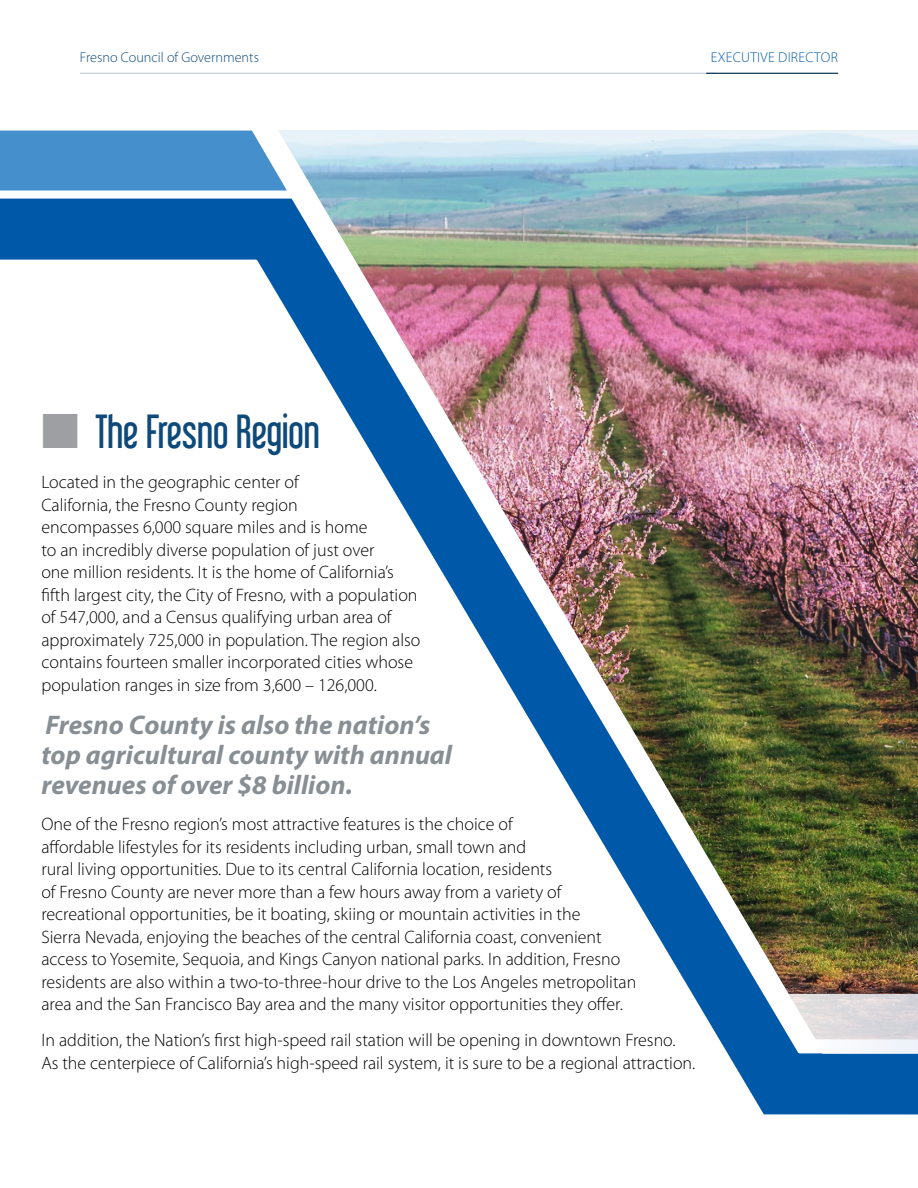
<style>
.page{position:relative;width:918px;height:1188px;background:#fff}
.page>*{position:absolute;margin:0;border:0;box-sizing:border-box;transform-origin:0 0}
.t1{font:42px "Libel Suit";color:#0d497b}
.t2{font:italic 700 27px/30px "Myriad Pro";color:#888f94}
.t3{font:300 18px/22.5px "Myriad Pro";color:#000}
.t4{font:300 14.25px "Myriad Pro";color:#0d497b}
.t5{font:300 14.25px "Myriad Pro";letter-spacing:.02em;color:#0058a9}
.s1{color:#9d9fa2}
</style>
<div class="page">
<hr style="left:80px;top:73px;width:636px;height:1px;background:#cacdd5">
<hr style="left:706px;top:73px;width:132px;height:1px;background:#003151">
<img style="left:0;top:168px;width:918px;height:947px">
<svg style="left:788px;top:994px;width:130px;height:60px"></svg>
<svg style="left:0;top:131px;width:287px;height:60px;background:#5196d0"></svg>
<p class="t4" style="left:80px;top:49px;width:181px">Fresno Council of Governments</p>
<p class="t5" style="left:711px;top:49px;width:128px">EXECUTIVE DIRECTOR</p>
<h1 class="t1" style="left:41px;top:406px;width:280px"><span class="s1">■</span> The Fresno Region</h1>
<p class="t3" style="left:41px;top:471px;width:381px">Located in the geographic center of<br>California, the Fresno County region<br>encompasses 6,000 square miles and is home<br>to an incredibly diverse population of just over<br>one million residents. It is the home of California’s fifth largest city, the City of Fresno, with a population of 547,000, and a Census qualifying urban area of approximately 725,000 in population. The region also contains fourteen smaller incorporated cities whose population ranges in size from 3,600 – 126,000.</p>
<h2 class="t2" style="left:41px;top:709px;width:412px">Fresno County is also the nation’s top agricultural county with annual revenues of over $8 billion.</h2>
<p class="t3" style="left:41px;top:813px;width:597px">One of the Fresno region’s most attractive features is the choice of<br>affordable lifestyles for its residents including urban, small town and<br>rural living opportunities. Due to its central California location, residents<br>of Fresno County are never more than a few hours away from a variety of recreational opportunities, be it boating, skiing or mountain activities in the<br>Sierra Nevada, enjoying the beaches of the central California coast, convenient access to Yosemite, Sequoia, and Kings Canyon national parks. In addition, Fresno residents are also within a two-to-three-hour drive to the Los Angeles metropolitan area and the San Francisco Bay area and the many visitor opportunities they offer.</p>
<p class="t3" style="left:41px;top:1029px;width:656px">In addition, the Nation’s first high-speed rail station will be opening in downtown Fresno.<br>As the centerpiece of California’s high-speed rail system, it is sure to be a regional attraction.</p>
</div>
